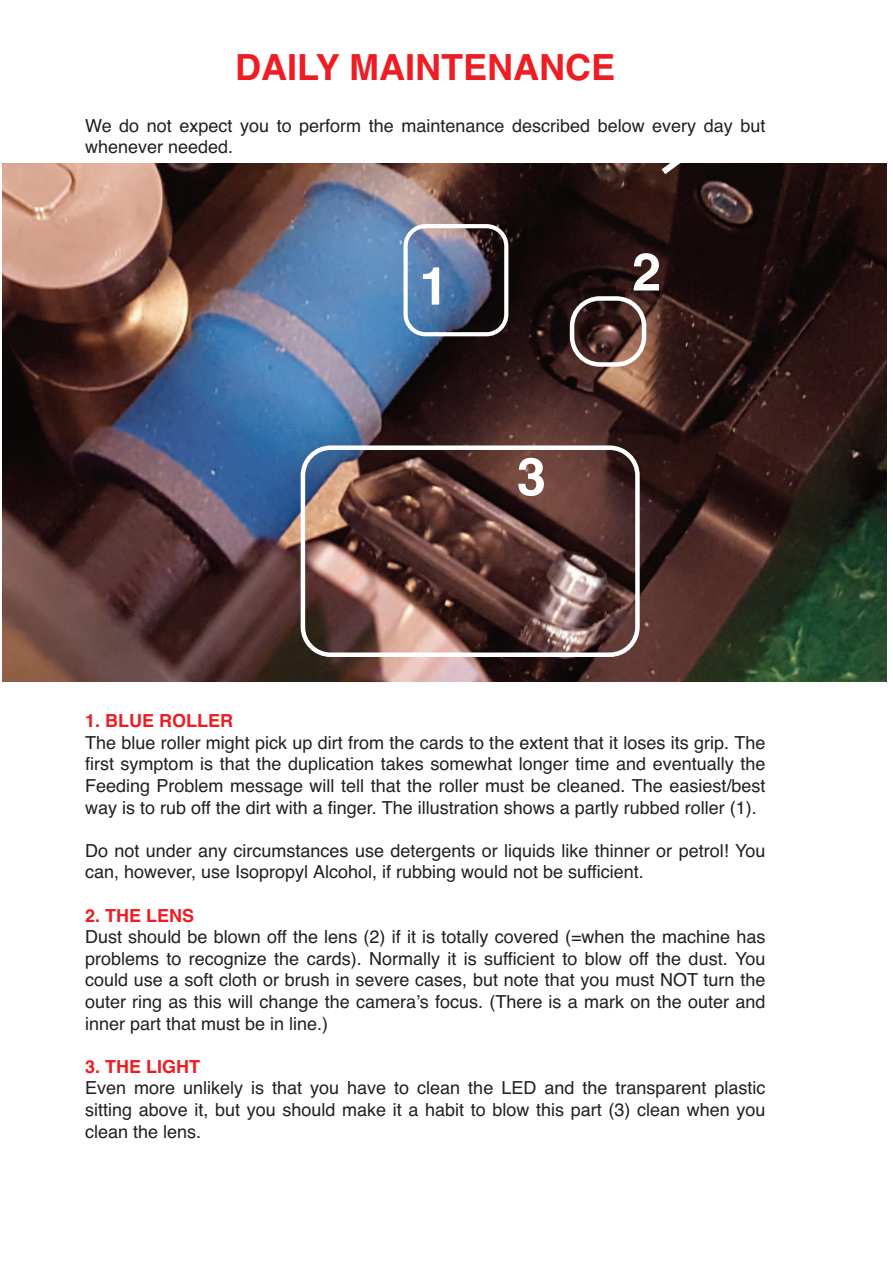
<style>
.page{position:relative;width:893px;height:1263px;background:#fff}
.page>*{position:absolute;margin:0;border:0;box-sizing:border-box;transform-origin:0 0}
.t1{font:700 52.5px "Helvetica";color:#fff}
.t2{font:700 36px "Helvetica";color:#ee1d23}
.t3{font:18px/21.6px "Helvetica";color:#231f20;text-align:justify}
.t4{font:700 18px "Helvetica";color:#ee1d23}
</style>
<div class="page">
<img style="left:2px;top:164px;width:884px;height:517px">
<img style="left:403px;top:224px;width:105px;height:112px">
<svg style="left:655px;top:163px;width:90px;height:17px;background:#271c1a"></svg>
<img style="left:301px;top:445px;width:339px;height:212px">
<svg style="left:570px;top:296px;width:76px;height:71px"></svg>
<h2 class="t2" style="left:235px;top:47px;width:382px">DAILY MAINTENANCE</h2>
<p class="t3" style="left:85px;top:115px;width:682px">We do not expect you to perform the maintenance described below every day but whenever needed.</p>
<h1 class="t1" style="left:419px;top:256px;width:31px">1</h1>
<h1 class="t1" style="left:517px;top:446px;width:31px">3</h1>
<h1 class="t1" style="left:632px;top:242px;width:31px">2</h1>
<p class="t4" style="left:85px;top:710px;width:150px">1. BLUE ROLLER</p>
<p class="t3" style="left:85px;top:732px;width:682px">The blue roller might pick up dirt from the cards to the extent that it loses its grip. The first symptom is that the duplication takes somewhat longer time and eventually the Feeding Problem message will tell that the roller must be cleaned. The easiest/best way is to rub off the dirt with a finger. The illustration shows a partly rubbed roller (1).</p>
<p class="t3" style="left:85px;top:840px;width:682px">Do not under any circumstances use detergents or liquids like thinner or petrol! You can, however, use Isopropyl Alcohol, if rubbing would not be sufficient.</p>
<p class="t4" style="left:85px;top:905px;width:111px">2. THE LENS</p>
<p class="t3" style="left:85px;top:926px;width:682px">Dust should be blown off the lens (2) if it is totally covered (=when the machine has problems to recognize the cards). Normally it is sufficient to blow off the dust. You could use a soft cloth or brush in severe cases, but note that you must NOT turn the outer ring as this will change the camera’s focus. (There is a mark on the outer and inner part that must be in line.)</p>
<p class="t4" style="left:85px;top:1056px;width:117px">3. THE LIGHT</p>
<p class="t3" style="left:85px;top:1077px;width:682px">Even more unlikely is that you have to clean the LED and the transparent plastic sitting above it, but you should make it a habit to blow this part (3) clean when you clean the lens.</p>
</div>
